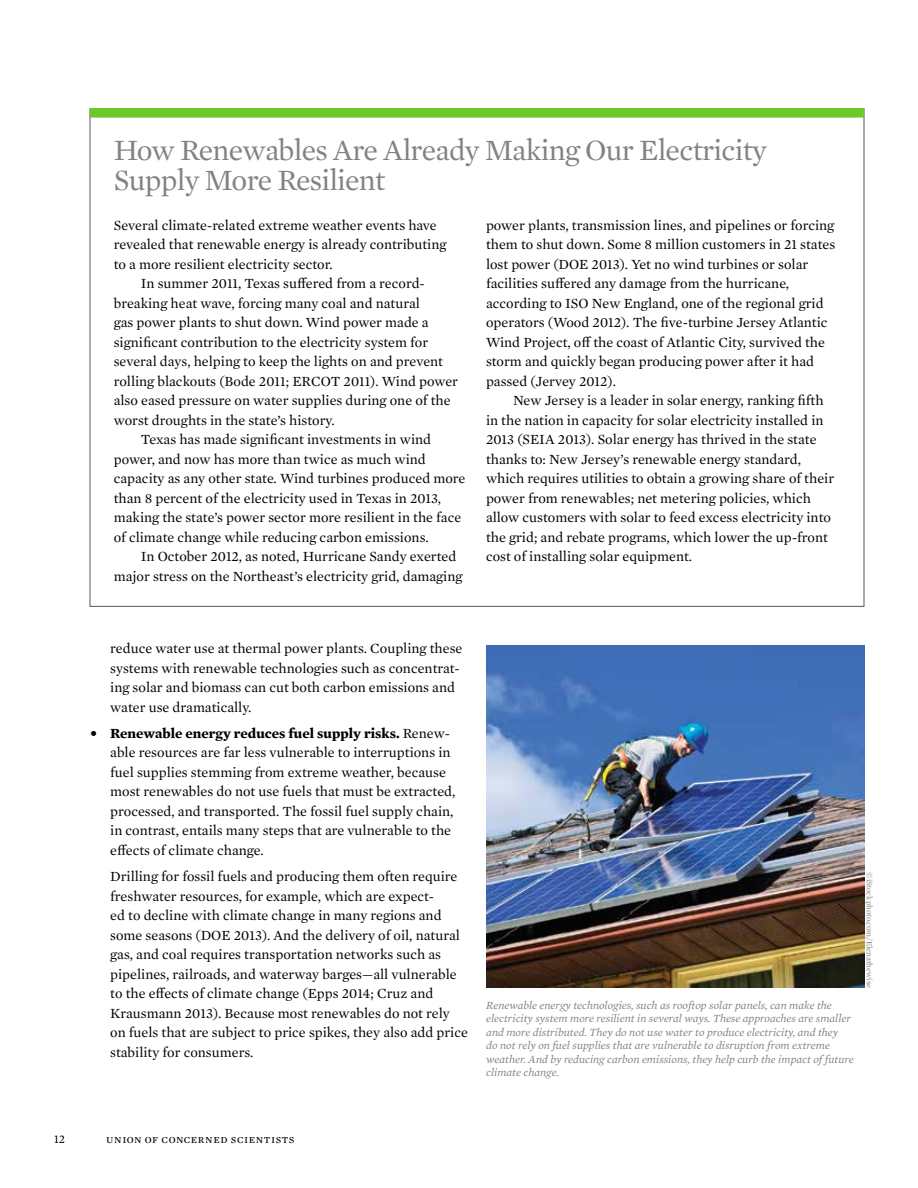
<style>
.page{position:relative;width:918px;height:1188px;background:#fff}
.page>*{position:absolute;margin:0;border:0;box-sizing:border-box;transform-origin:0 0}
.t1{font:30px/30px "Mercury Text G1";letter-spacing:-.025em;color:#808285}
.t2{font:14.25px/19.5px "Mercury Text G1";color:#000}
.t3{font:12px "Mercury Text G1";letter-spacing:.045em;color:#000}
.t4{font:italic 11.25px/13.5px "Mercury Text G1";color:#808285}
.t5{font:8.25px "Mercury Text G1";letter-spacing:-.01em;color:#808285}
.s1{font-weight:700}
</style>
<div class="page">
<div style="left:90px;top:108px;width:774px;height:10px;background:#6ec829;border:2px solid #6ec829"></div>
<img style="left:486px;top:645px;width:378px;height:343px">
<h1 class="t1" style="left:114px;top:133px;width:655px">How Renewables Are Already Making Our Electricity<br>Supply More Resilient</h1>
<p class="t2" style="left:486px;top:215px;width:351px">power plants, transmission lines, and pipelines or forcing them to shut down. Some 8 million customers in 21 states lost power (DOE 2013). Yet no wind turbines or solar facilities suffered any damage from the hurricane, according to ISO New England, one of the regional grid operators (Wood 2012). The five-turbine Jersey Atlantic Wind Project, off the coast of Atlantic City, survived the storm and quickly began producing power after it had passed (Jervey 2012).</p>
<p class="t2" style="left:486px;top:390px;width:350px;text-indent:27px">New Jersey is a leader in solar energy, ranking fifth in the nation in capacity for solar electricity installed in 2013 (SEIA 2013). Solar energy has thrived in the state thanks to: New Jersey’s renewable energy standard, which requires utilities to obtain a growing share of their power from renewables; net metering policies, which allow customers with solar to feed excess electricity into the grid; and rebate programs, which lower the up-front cost of installing solar equipment.</p>
<p class="t2" style="left:114px;top:214px;width:325px">Several climate-related extreme weather events have</p>
<p class="t2" style="left:114px;top:234px;width:334px">revealed that renewable energy is already contributing</p>
<p class="t2" style="left:114px;top:253px;width:221px">to a more resilient electricity sector.</p>
<p class="t2" style="left:141px;top:273px;width:286px">In summer 2011, Texas suffered from a record-</p>
<p class="t2" style="left:114px;top:292px;width:308px">breaking heat wave, forcing many coal and natural</p>
<p class="t2" style="left:114px;top:312px;width:317px">gas power plants to shut down. Wind power made a</p>
<p class="t2" style="left:114px;top:331px;width:316px">significant contribution to the electricity system for</p>
<p class="t2" style="left:114px;top:351px;width:331px">several days, helping to keep the lights on and prevent</p>
<p class="t2" style="left:114px;top:370px;width:346px">rolling blackouts (Bode 2011; ERCOT 2011). Wind power</p>
<p class="t2" style="left:114px;top:390px;width:338px">also eased pressure on water supplies during one of the</p>
<p class="t2" style="left:114px;top:409px;width:222px">worst droughts in the state’s history.</p>
<p class="t2" style="left:141px;top:429px;width:292px">Texas has made significant investments in wind</p>
<p class="t2" style="left:114px;top:448px;width:314px">power, and now has more than twice as much wind</p>
<p class="t2" style="left:114px;top:468px;width:353px">capacity as any other state. Wind turbines produced more</p>
<p class="t2" style="left:114px;top:487px;width:329px">than 8 percent of the electricity used in Texas in 2013,</p>
<p class="t2" style="left:114px;top:507px;width:349px">making the state’s power sector more resilient in the face</p>
<p class="t2" style="left:114px;top:526px;width:316px">of climate change while reducing carbon emissions.</p>
<p class="t2" style="left:141px;top:546px;width:317px">In October 2012, as noted, Hurricane Sandy exerted</p>
<p class="t2" style="left:114px;top:565px;width:350px">major stress on the Northeast’s electricity grid, damaging</p>
<p class="t2" style="left:110px;top:638px;width:354px">reduce water use at thermal power plants. Coupling these systems with renewable technologies such as concentrat&shy;ing solar and biomass can cut both carbon emissions and water use dramatically.</p>
<p class="t2" style="left:110px;top:723px;width:347px;text-indent:-20px"><span class="s1">• Renewable energy reduces fuel supply risks.</span> Renew&shy;able resources are far less vulnerable to interruptions in fuel supplies stemming from extreme weather, because most renewables do not use fuels that must be extracted, processed, and transported. The fossil fuel supply chain, in contrast, entails many steps that are vulnerable to the effects of climate change.</p>
<p class="t2" style="left:110px;top:866px;width:359px">Drilling for fossil fuels and producing them often require freshwater resources, for example, which are expect-<br>ed to decline with climate change in many regions and some seasons (DOE 2013). And the delivery of oil, natural gas, and coal requires transportation networks such as pipelines, railroads, and waterway barges—all vulnerable to the effects of climate change (Epps 2014; Cruz and Krausmann 2013). Because most renewables do not rely on fuels that are subject to price spikes, they also add price stability for consumers.</p>
<p class="t4" style="left:486px;top:998px;width:369px">Renewable energy technologies, such as rooftop solar panels, can make the electricity system more resilient in several ways. These approaches are smaller and more distributed. They do not use water to produce electricity, and they<br>do not rely on fuel supplies that are vulnerable to disruption from extreme weather. And by reducing carbon emissions, they help curb the impact of future climate change.</p>
<p class="t5" style="left:875px;top:872px;width:118px;rotate:90deg">© iStockphoto.com/Elenathewise</p>
<p class="t3" style="left:54px;top:1130px;width:13px">12</p>
<p class="t3" style="left:106px;top:1130px;width:190px">union of concerned scientists</p>
</div>
